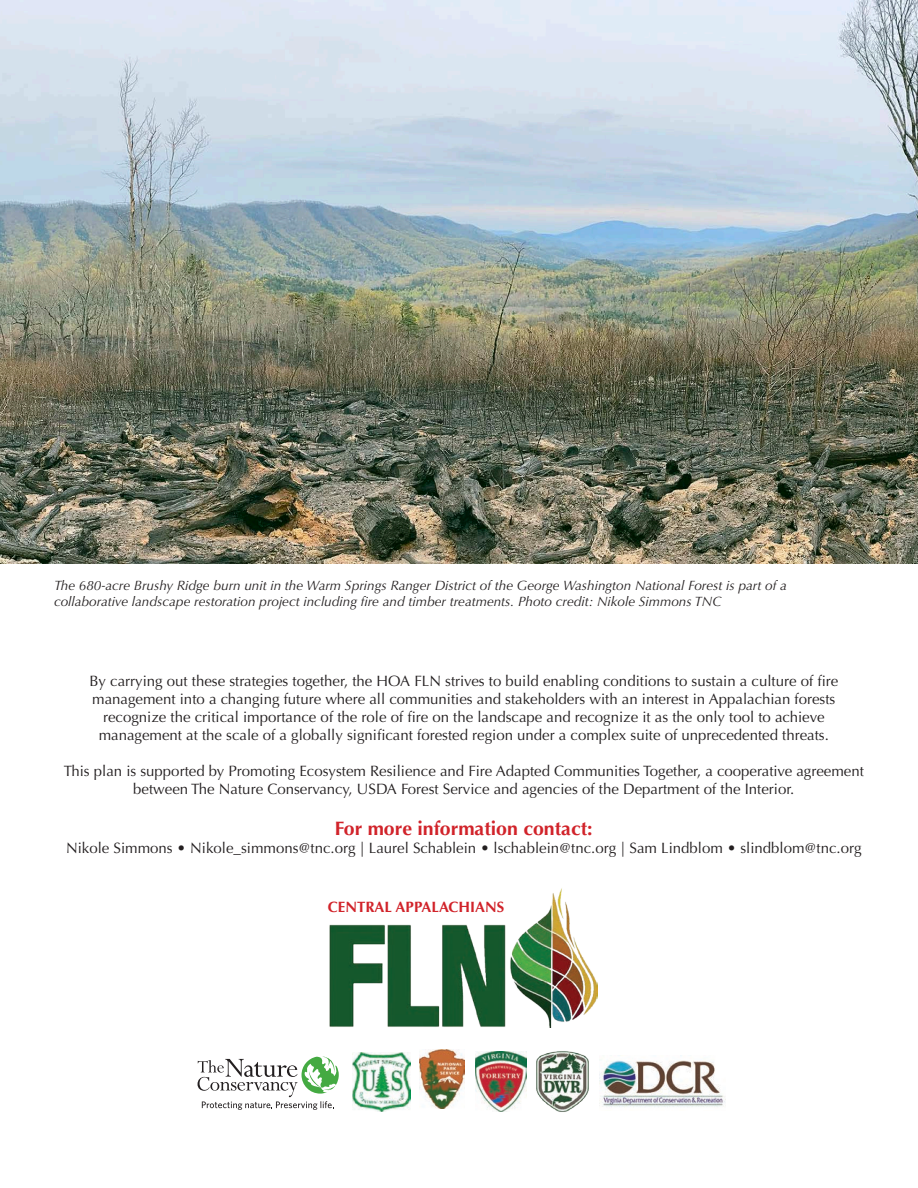
<style>
.page{position:relative;width:918px;height:1188px;background:#fff}
.page>*{position:absolute;margin:0;border:0;box-sizing:border-box;transform-origin:0 0}
.t1{font:700 19.5px "Optima";color:#d1232a}
.t2{font:15px/18px "Optima";color:#231f20;text-align:center}
.t3{font:700 15px "Optima";color:#d1232a}
.t4{font:italic 13.5px/16.2px "Optima";color:#231f20}
</style>
<div class="page">
<img style="left:329px;top:888px;width:268px;height:140px">
<svg style="left:198px;top:1056px;width:141px;height:54px"></svg>
<img style="left:353px;top:1052px;width:58px;height:59px">
<img style="left:419px;top:1050px;width:45px;height:58px">
<img style="left:599px;top:1055px;width:126px;height:52px">
<img style="left:536px;top:1051px;width:53px;height:61px">
<img style="left:475px;top:1052px;width:52px;height:59px">
<img style="left:0;top:0;width:918px;height:564px">
<p class="t4" style="left:54px;top:577px;width:734px">The 680-acre Brushy Ridge burn unit in the Warm Springs Ranger District of the George Washington National Forest is part of a collaborative landscape restoration project including fire and timber treatments. Photo credit: Nikole Simmons TNC</p>
<p class="t2" style="left:89px;top:672px;width:750px">By carrying out these strategies together, the HOA FLN strives to build enabling conditions to sustain a culture of fire management into a changing future where all communities and stakeholders with an interest in Appalachian forests recognize the critical importance of the role of fire on the landscape and recognize it as the only tool to achieve management at the scale of a globally significant forested region under a complex suite of unprecedented threats.</p>
<p class="t2" style="left:64px;top:762px;width:802px">This plan is supported by Promoting Ecosystem Resilience and Fire Adapted Communities Together, a cooperative agreement between The Nature Conservancy, USDA Forest Service and agencies of the Department of the Interior.</p>
<h1 class="t1" style="left:335px;top:817px;width:259px">For more information contact:</h1>
<p class="t2" style="left:66px;top:839px;width:797px">Nikole Simmons • Nikole_simmons@tnc.org | Laurel Schablein • lschablein@tnc.org | Sam Lindblom • slindblom@tnc.org</p>
<p class="t3" style="left:328px;top:898px;width:178px">CENTRAL APPALACHIANS</p>
</div>
